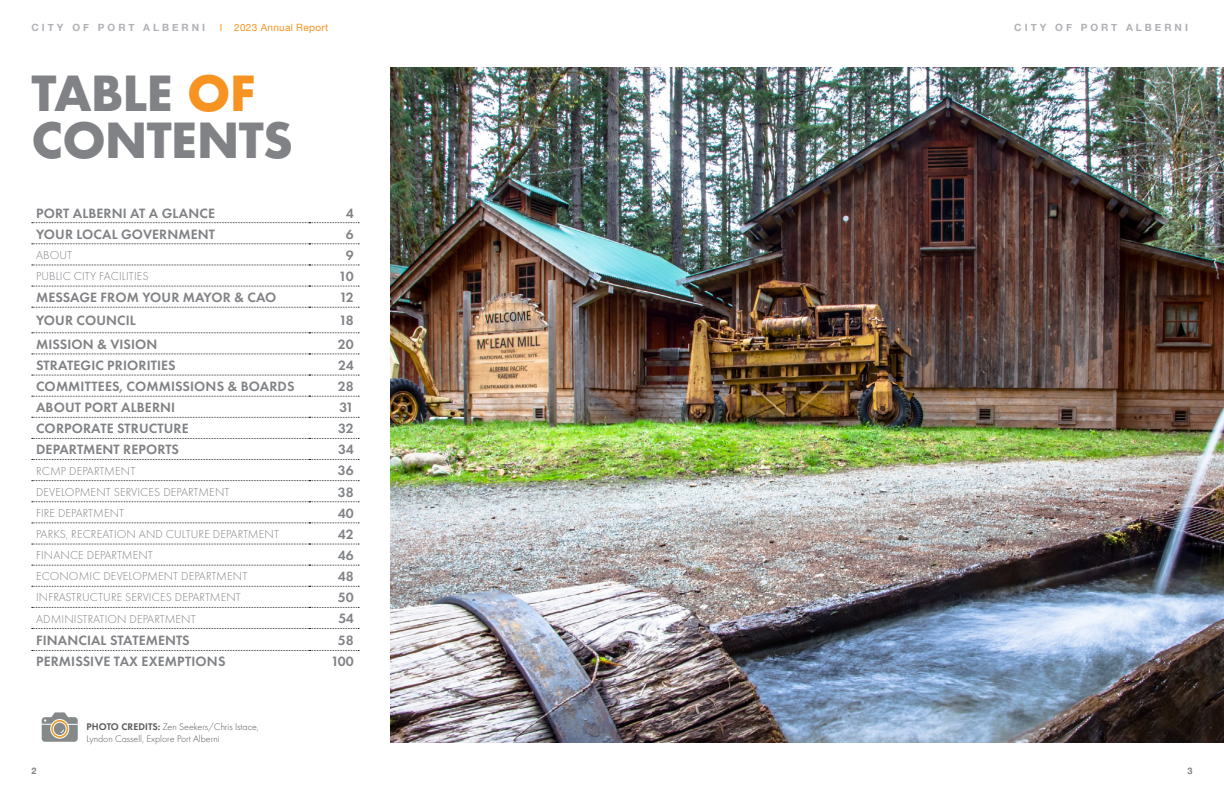
<style>
.page{position:relative;width:1224px;height:792px;background:#fff}
.page>*{position:absolute;margin:0;border:0;box-sizing:border-box;transform-origin:0 0}
.H1_-_grey{font:700 47px/47px "Futura";letter-spacing:-.02em;color:#808285}
.H3_Grey{font:600 14px "Futura PT";letter-spacing:.01em;color:#808285}
.H4_Grey{font:600 14px "Futura PT";color:#808285}
.H4_Grey-2{font:300 12px "Futura PT";letter-spacing:.01em;color:#808285}
.Body_Text{font:300 10px/12px "Futura PT";color:#57585a}
.Footer_Text{font:700 10px "Helvetica Neue";letter-spacing:.3em;color:#b0b1b5}
.Footer_Text-2{font:10px "Helvetica Neue";letter-spacing:.03em;color:#f79421}
.t1{font:700 9px "Helvetica Neue";color:#808285}
.s1{color:#f79421}
.s2{font-weight:600}
</style>
<div class="page">
<img style="left:390px;top:68px;width:834px;height:674px">
<svg style="left:42px;top:712px;width:36px;height:30px"></svg>
<svg style="left:32px;top:222px;width:327px;height:1px"></svg>
<svg style="left:32px;top:244px;width:327px;height:1px"></svg>
<svg style="left:32px;top:265px;width:327px;height:1px"></svg>
<svg style="left:32px;top:286px;width:327px;height:1px"></svg>
<svg style="left:32px;top:307px;width:327px;height:1px"></svg>
<svg style="left:32px;top:333px;width:327px;height:1px"></svg>
<svg style="left:32px;top:354px;width:327px;height:1px"></svg>
<svg style="left:32px;top:375px;width:327px;height:1px"></svg>
<svg style="left:32px;top:396px;width:327px;height:1px"></svg>
<svg style="left:32px;top:417px;width:327px;height:1px"></svg>
<svg style="left:32px;top:438px;width:327px;height:1px"></svg>
<svg style="left:32px;top:459px;width:327px;height:1px"></svg>
<svg style="left:32px;top:480px;width:327px;height:1px"></svg>
<svg style="left:32px;top:502px;width:327px;height:1px"></svg>
<svg style="left:32px;top:523px;width:327px;height:1px"></svg>
<svg style="left:32px;top:544px;width:327px;height:1px"></svg>
<svg style="left:32px;top:565px;width:327px;height:1px"></svg>
<svg style="left:32px;top:586px;width:327px;height:1px"></svg>
<svg style="left:32px;top:607px;width:327px;height:1px"></svg>
<svg style="left:32px;top:628px;width:327px;height:1px"></svg>
<svg style="left:32px;top:650px;width:327px;height:1px"></svg>
<p class="Footer_Text" style="left:32px;top:19px;width:175px">CITY OF PORT ALBERNI</p>
<p class="Footer_Text-2" style="left:220px;top:20px;width:110px">I 2023 Annual Report</p>
<p class="Footer_Text" style="left:1014px;top:19px;width:175px">CITY OF PORT ALBERNI</p>
<p class="H1_-_grey" style="left:32px;top:70px;width:263px">TABLE <span class="s1">OF<br></span>CONTENTS</p>
<p class="H3_Grey" style="left:36px;top:204px;width:180px">PORT ALBERNI AT A GLANCE</p>
<p class="H3_Grey" style="left:346px;top:204px;width:9px">4</p>
<p class="H3_Grey" style="left:36px;top:225px;width:181px">YOUR LOCAL GOVERNMENT</p>
<p class="H3_Grey" style="left:346px;top:225px;width:9px">6</p>
<p class="H4_Grey-2" style="left:36px;top:248px;width:38px">ABOUT</p>
<p class="H4_Grey" style="left:346px;top:246px;width:9px">9</p>
<p class="H4_Grey-2" style="left:36px;top:269px;width:114px">PUBLIC CITY FACILITIES</p>
<p class="H4_Grey" style="left:339px;top:267px;width:16px">10</p>
<p class="H3_Grey" style="left:36px;top:289px;width:242px">MESSAGE FROM YOUR MAYOR &amp; CAO</p>
<p class="H3_Grey" style="left:340px;top:289px;width:16px">12</p>
<p class="H3_Grey" style="left:36px;top:312px;width:101px">YOUR COUNCIL</p>
<p class="H3_Grey" style="left:339px;top:312px;width:16px">18</p>
<p class="H3_Grey" style="left:36px;top:335px;width:123px">MISSION &amp; VISION</p>
<p class="H3_Grey" style="left:338px;top:335px;width:17px">20</p>
<p class="H3_Grey" style="left:36px;top:356px;width:141px">STRATEGIC PRIORITIES</p>
<p class="H3_Grey" style="left:338px;top:356px;width:17px">24</p>
<p class="H3_Grey" style="left:36px;top:378px;width:260px">COMMITTEES, COMMISSIONS &amp; BOARDS</p>
<p class="H3_Grey" style="left:338px;top:378px;width:17px">28</p>
<p class="H3_Grey" style="left:36px;top:399px;width:141px">ABOUT PORT ALBERNI</p>
<p class="H3_Grey" style="left:339px;top:399px;width:16px">31</p>
<p class="H3_Grey" style="left:36px;top:420px;width:154px">CORPORATE STRUCTURE</p>
<p class="H3_Grey" style="left:338px;top:420px;width:17px">32</p>
<p class="H3_Grey" style="left:36px;top:441px;width:144px">DEPARTMENT REPORTS</p>
<p class="H3_Grey" style="left:338px;top:441px;width:17px">34</p>
<p class="H4_Grey-2" style="left:36px;top:464px;width:101px">RCMP DEPARTMENT</p>
<p class="H4_Grey" style="left:338px;top:462px;width:17px">36</p>
<p class="H4_Grey-2" style="left:36px;top:485px;width:195px">DEVELOPMENT SERVICES DEPARTMENT</p>
<p class="H4_Grey" style="left:338px;top:483px;width:17px">38</p>
<p class="H4_Grey-2" style="left:36px;top:506px;width:90px">FIRE DEPARTMENT</p>
<p class="H4_Grey" style="left:338px;top:504px;width:17px">40</p>
<p class="H4_Grey-2" style="left:36px;top:527px;width:245px">PARKS, RECREATION AND CULTURE DEPARTMENT</p>
<p class="H4_Grey" style="left:338px;top:525px;width:17px">42</p>
<p class="H4_Grey-2" style="left:36px;top:548px;width:118px">FINANCE DEPARTMENT</p>
<p class="H4_Grey" style="left:338px;top:546px;width:17px">46</p>
<p class="H4_Grey-2" style="left:36px;top:569px;width:213px">ECONOMIC DEVELOPMENT DEPARTMENT</p>
<p class="H4_Grey" style="left:338px;top:568px;width:17px">48</p>
<p class="H4_Grey-2" style="left:36px;top:591px;width:206px">INFRASTRUCTURE SERVICES DEPARTMENT</p>
<p class="H4_Grey" style="left:338px;top:589px;width:17px">50</p>
<p class="H4_Grey-2" style="left:36px;top:612px;width:161px">ADMINISTRATION DEPARTMENT</p>
<p class="H4_Grey" style="left:338px;top:610px;width:17px">54</p>
<p class="H3_Grey" style="left:36px;top:631px;width:155px">FINANCIAL STATEMENTS</p>
<p class="H4_Grey" style="left:338px;top:631px;width:17px">58</p>
<p class="H3_Grey" style="left:36px;top:653px;width:191px">PERMISSIVE TAX EXEMPTIONS</p>
<p class="H4_Grey" style="left:331px;top:653px;width:24px">100</p>
<p class="Body_Text" style="left:86px;top:721px;width:174px"><span class="s2">PHOTO CREDITS:</span> Zen Seekers/Chris Istace,<br>Lyndon Cassell, Explore Port Alberni</p>
<p class="t1" style="left:32px;top:764px;width:7px">2</p>
<p class="t1" style="left:1187px;top:764px;width:7px">3</p>
</div>
